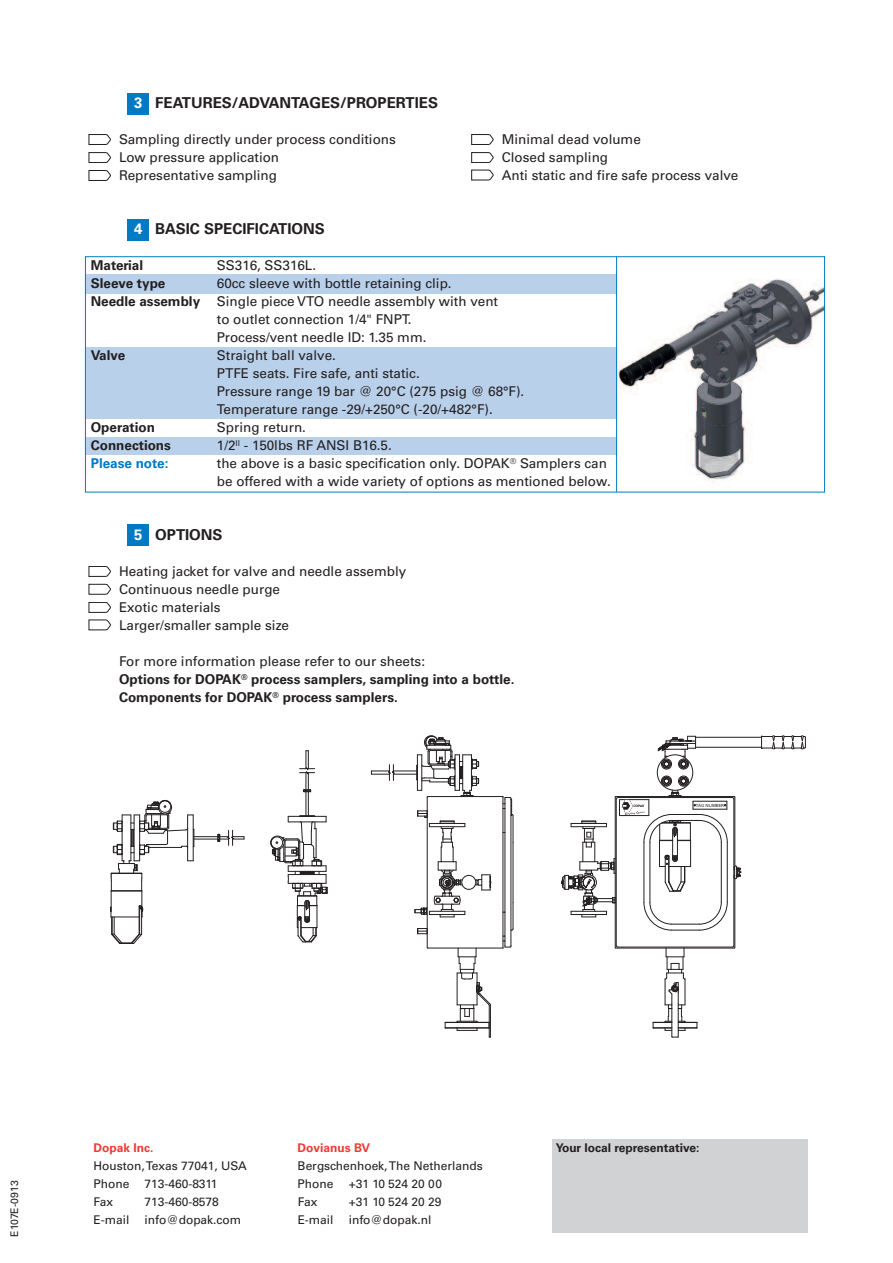
<style>
.page{position:relative;width:893px;height:1263px;background:#fff}
.page>*{position:absolute;margin:0;border:0;box-sizing:border-box;transform-origin:0 0}
.t1{font:700 15px "Univers";color:#231f20}
.t2{font:13.5px/18px "Univers";color:#231f20}
.t3{font:700 13.5px/18px "Univers";color:#231f20}
.t4{font:700 13.5px "Univers";color:#007ac2}
.t5{font:12px/18px "Univers";color:#231f20}
.t6{font:700 12px "Univers";color:#231f20}
.t7{font:700 12px "Univers";color:#ee3b32}
.t8{font:10.5px "Univers";color:#231f20}
.t9{font:4.2px "Univers";color:#231f20}
.s1{color:#fff}
.s2{font-weight:400}
</style>
<div class="page">
<img style="left:617px;top:258px;width:206px;height:232px">
<div style="left:85px;top:257px;width:531px;height:197px;background:#b9d0eb"></div>
<div style="left:85px;top:256px;width:532px;height:18px;background:#fff"></div>
<div style="left:85px;top:294px;width:531px;height:52px;background:#fff"></div>
<div style="left:85px;top:420px;width:531px;height:17px;background:#fff"></div>
<div style="left:128px;top:93px;width:21px;height:21px;background:#007ac2"></div>
<svg style="left:89px;top:134px;width:22px;height:11px"></svg>
<svg style="left:89px;top:170px;width:22px;height:11px"></svg>
<svg style="left:471px;top:170px;width:23px;height:10px"></svg>
<svg style="left:89px;top:152px;width:22px;height:11px"></svg>
<svg style="left:471px;top:134px;width:23px;height:11px"></svg>
<svg style="left:471px;top:152px;width:23px;height:11px"></svg>
<svg style="left:89px;top:566px;width:22px;height:11px"></svg>
<svg style="left:89px;top:584px;width:22px;height:11px"></svg>
<svg style="left:89px;top:602px;width:22px;height:11px"></svg>
<svg style="left:89px;top:620px;width:22px;height:10px"></svg>
<div style="left:553px;top:1140px;width:255px;height:93px;background:#d1d2d4"></div>
<div style="left:128px;top:524px;width:21px;height:22px;background:#007ac2"></div>
<div style="left:128px;top:219px;width:21px;height:21px;background:#007ac2"></div>
<div style="left:85px;top:256px;width:740px;height:236px;border:1px solid #007ac2"></div>
<hr style="left:616px;top:257px;width:1px;height:235px;background:#007ac2">
<hr style="left:615px;top:797px;width:1px;height:150px;background:#231f20">
<hr style="left:616px;top:948px;width:118px;height:1px;background:#231f20">
<hr style="left:735px;top:878px;width:1px;height:69px;background:#231f20">
<hr style="left:618px;top:947px;width:114px;height:1px;background:#231f20">
<hr style="left:734px;top:876px;width:1px;height:69px;background:#231f20">
<hr style="left:616px;top:799px;width:1px;height:146px;background:#231f20">
<div style="left:657px;top:755px;width:36px;height:35px;border:1px solid #231f20;border-radius:50%"></div>
<svg style="left:653px;top:948px;width:45px;height:90px"></svg>
<hr style="left:696px;top:737px;width:65px;height:1px;background:#231f20">
<hr style="left:696px;top:747px;width:65px;height:1px;background:#231f20">
<svg style="left:761px;top:736px;width:45px;height:13px"></svg>
<svg style="left:657px;top:736px;width:39px;height:33px"></svg>
<hr style="left:427px;top:797px;width:1px;height:150px;background:#231f20">
<hr style="left:428px;top:796px;width:75px;height:1px;background:#231f20">
<hr style="left:428px;top:948px;width:75px;height:1px;background:#231f20">
<hr style="left:503px;top:797px;width:1px;height:150px;background:#231f20">
<hr style="left:505px;top:799px;width:1px;height:146px;background:#231f20">
<hr style="left:511px;top:799px;width:1px;height:146px;background:#231f20">
<hr style="left:513px;top:842px;width:1px;height:60px;background:#231f20">
<svg style="left:503px;top:902px;width:11px;height:46px"></svg>
<svg style="left:417px;top:928px;width:11px;height:6px"></svg>
<hr style="left:445px;top:1022px;width:44px;height:1px;background:#231f20">
<hr style="left:445px;top:1027px;width:44px;height:1px;background:#231f20">
<hr style="left:445px;top:1028px;width:44px;height:1px;background:#231f20">
<hr style="left:490px;top:1005px;width:1px;height:32px;background:#231f20">
<hr style="left:489px;top:1005px;width:1px;height:32px;background:#231f20">
<svg style="left:456px;top:948px;width:35px;height:83px"></svg>
<div style="left:462px;top:875px;width:14px;height:14px;border:1px solid #231f20;border-radius:50%"></div>
<svg style="left:475px;top:874px;width:17px;height:17px"></svg>
<svg style="left:415px;top:810px;width:51px;height:108px"></svg>
<svg style="left:503px;top:796px;width:11px;height:46px"></svg>
<svg style="left:270px;top:750px;width:58px;height:193px"></svg>
<svg style="left:371px;top:736px;width:108px;height:61px"></svg>
<svg style="left:110px;top:799px;width:135px;height:145px"></svg>
<svg style="left:561px;top:776px;width:181px;height:155px"></svg>
<p class="t1" style="left:134px;top:97px;width:305px"><span class="s1">3</span> FEATURES/ADVANTAGES/PROPERTIES</p>
<p class="t2" style="left:119px;top:131px;width:278px">Sampling directly under process conditions<br>Low pressure application<br>Representative sampling</p>
<p class="t2" style="left:502px;top:131px;width:238px">Minimal dead volume<br>Closed sampling<br>Anti static and fire safe process valve</p>
<p class="t1" style="left:134px;top:223px;width:192px"><span class="s1">4</span> BASIC SPECIFICATIONS</p>
<p class="t3" style="left:91px;top:257px;width:54px">Material</p>
<p class="t2" style="left:217px;top:257px;width:101px">SS316, SS316L.</p>
<p class="t2" style="left:217px;top:293px;width:283px">Single piece VTO needle assembly with vent to outlet connection 1/4" FNPT.<br>Process/vent needle ID: 1.35 mm.</p>
<p class="t3" style="left:91px;top:275px;width:76px">Sleeve type</p>
<p class="t2" style="left:217px;top:275px;width:236px">60cc sleeve with bottle retaining clip.</p>
<p class="t3" style="left:91px;top:293px;width:111px">Needle assembly</p>
<p class="t2" style="left:217px;top:347px;width:309px">Straight ball valve.<br>PTFE seats. Fire safe, anti static.<br>Pressure range 19 bar @ 20°C (275 psig @ 68°F).<br>Temperature range -29/+250°C (-20/+482°F).<br>Spring return.<br>1/2<sup>ll</sup> - 150lbs RF ANSI B16.5.</p>
<p class="t3" style="left:91px;top:347px;width:36px">Valve</p>
<p class="t3" style="left:91px;top:419px;width:82px">Operation<br>Connections</p>
<p class="t4" style="left:91px;top:458px;width:79px">Please note:</p>
<p class="t2" style="left:217px;top:455px;width:395px">the above is a basic specification only. DOPAK<sup>®</sup> Samplers can be offered with a wide variety of options as mentioned below.</p>
<p class="t1" style="left:134px;top:529px;width:90px"><span class="s1">5</span> OPTIONS</p>
<p class="t2" style="left:119px;top:563px;width:289px">Heating jacket for valve and needle assembly<br>Continuous needle purge<br>Exotic materials<br>Larger/smaller sample size</p>
<p class="t3" style="left:119px;top:653px;width:397px"><span class="s2">For more information please refer to our sheets:<br></span>Options for DOPAK<sup>®</sup> process samplers, sampling into a bottle.<br>Components for DOPAK<sup>®</sup> process samplers.</p>
<p class="t9" style="left:696px;top:804px;width:30px">TAG NUMBER</p>
<p class="t8" style="left:11px;top:1237px;width:58px;rotate:-90deg">E107E-0913</p>
<p class="t7" style="left:94px;top:1143px;width:61px">Dopak Inc.</p>
<p class="t5" style="left:94px;top:1158px;width:155px">Houston,Texas 77041, USA<br>Phone</p>
<p class="t5" style="left:145px;top:1176px;width:74px">713-460-8311</p>
<p class="t7" style="left:298px;top:1143px;width:74px">Dovianus BV</p>
<p class="t5" style="left:298px;top:1158px;width:187px">Bergschenhoek,The Netherlands<br>Phone</p>
<p class="t5" style="left:349px;top:1176px;width:95px">+31 10 524 20 00</p>
<p class="t6" style="left:556px;top:1143px;width:145px">Your local representative:</p>
<p class="t5" style="left:94px;top:1194px;width:21px">Fax</p>
<p class="t5" style="left:145px;top:1194px;width:76px">713-460-8578</p>
<p class="t5" style="left:94px;top:1212px;width:37px">E-mail</p>
<p class="t5" style="left:145px;top:1212px;width:98px">info@dopak.com</p>
<p class="t5" style="left:298px;top:1194px;width:21px">Fax</p>
<p class="t5" style="left:349px;top:1194px;width:94px">+31 10 524 20 29</p>
<p class="t5" style="left:298px;top:1212px;width:37px">E-mail</p>
<p class="t5" style="left:349px;top:1212px;width:84px">info@dopak.nl</p>
</div>
